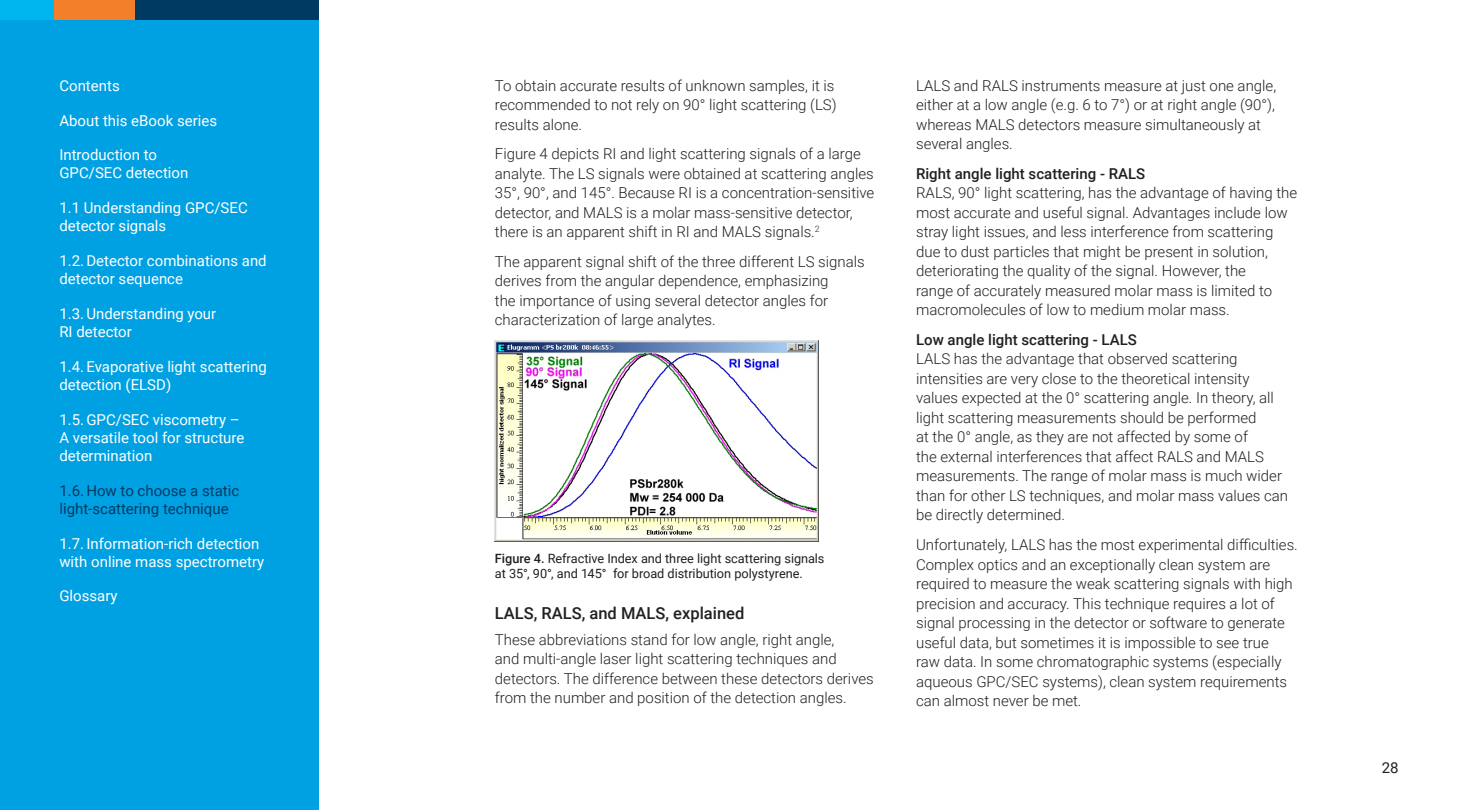
<style>
.page{position:relative;width:1458px;height:810px;background:#fff}
.page>*{position:absolute;margin:0;border:0;box-sizing:border-box;transform-origin:0 0}
.Header_2{font:500 16.5px "Roboto";color:#231f20}
.Body_text{font:300 15px/19.5px "Roboto";color:#231f20}
.Contents{font:15px/18px "Roboto";color:#fff}
.Contents-2{font:15px/18px "Roboto";color:#003a63}
.t1{font:15px "Roboto";color:#231f20}
.t2{font:12.75px/15px "Roboto";letter-spacing:-.005em;color:#231f20}
.s1{font-weight:500}
</style>
<div class="page">
<div style="left:0;top:0;width:319px;height:810px;background:#00a1e3"></div>
<div style="left:0;top:0;width:54px;height:20px;background:#00b6ef"></div>
<div style="left:54px;top:0;width:81px;height:20px;background:#f47f2a"></div>
<div style="left:135px;top:0;width:184px;height:20px;background:#003a63"></div>
<img style="left:495px;top:341px;width:324px;height:200px">
<p class="Contents" style="left:59px;top:76px;width:62px">Contents</p>
<p class="Contents" style="left:59px;top:111px;width:159px">About this eBook series</p>
<p class="Contents" style="left:59px;top:145px;width:131px">Introduction to<br>GPC/SEC detection</p>
<p class="Contents" style="left:59px;top:198px;width:190px">1.1 Understanding GPC/SEC detector signals</p>
<p class="Contents" style="left:59px;top:251px;width:209px">1.2.Detector combinations and detector sequence</p>
<p class="Contents" style="left:59px;top:304px;width:158px">1.3.Understanding your<br>RI detector</p>
<p class="Contents" style="left:59px;top:357px;width:209px">1.4. Evaporative light scattering detection (ELSD)</p>
<p class="Contents" style="left:59px;top:410px;width:187px">1.5.GPC/SEC viscometry –<br>A versatile tool for structure determination</p>
<p class="Contents-2" style="left:59px;top:481px;width:181px">1.6. How to choose a static light‑scattering technique</p>
<p class="Contents" style="left:59px;top:534px;width:206px">1.7. Information-rich detection with online mass spectrometry</p>
<p class="Contents" style="left:59px;top:586px;width:60px">Glossary</p>
<p class="Body_text" style="left:495px;top:75px;width:343px">To obtain accurate results of unknown samples, it is recommended to not rely on 90° light scattering (LS) results alone.</p>
<p class="Body_text" style="left:495px;top:144px;width:381px">Figure 4 depicts RI and light scattering signals of a large analyte. The LS signals were obtained at scattering angles 35°, 90°, and 145°. Because RI is a concentration-sensitive detector, and MALS is a molar mass-sensitive detector, there is an apparent shift in RI and MALS signals.<sup>2</sup></p>
<p class="Body_text" style="left:495px;top:251px;width:371px">The apparent signal shift of the three different LS signals derives from the angular dependence, emphasizing<br>the importance of using several detector angles for characterization of large analytes.</p>
<p class="t2" style="left:495px;top:550px;width:331px"><span class="s1">Figure 4.</span> Refractive Index and three light scattering signals at 35°, 90°, and 145° for broad distribution polystyrene.</p>
<p class="Header_2" style="left:495px;top:601px;width:251px">LALS, RALS, and MALS, explained</p>
<p class="Body_text" style="left:495px;top:629px;width:380px">These abbreviations stand for low angle, right angle,<br>and multi-angle laser light scattering techniques and detectors. The difference between these detectors derives from the number and position of the detection angles.</p>
<p class="Body_text" style="left:916px;top:75px;width:362px">LALS and RALS instruments measure at just one angle, either at a low angle (e.g. 6 to 7°) or at right angle (90°), whereas MALS detectors measure simultaneously at several angles.</p>
<p class="Body_text" style="left:916px;top:163px;width:383px"><span class="s1">Right angle light scattering - RALS<br></span>RALS, 90° light scattering, has the advantage of having the most accurate and useful signal. Advantages include low stray light issues, and less interference from scattering due to dust particles that might be present in solution, deteriorating the quality of the signal. However, the<br>range of accurately measured molar mass is limited to macromolecules of low to medium molar mass.</p>
<p class="Body_text" style="left:916px;top:329px;width:373px"><span class="s1">Low angle light scattering - LALS<br></span>LALS has the advantage that observed scattering intensities are very close to the theoretical intensity values expected at the 0° scattering angle. In theory, all light scattering measurements should be performed<br>at the 0° angle, as they are not affected by some of<br>the external interferences that affect RALS and MALS measurements. The range of molar mass is much wider than for other LS techniques, and molar mass values can be directly determined.</p>
<p class="Body_text" style="left:916px;top:534px;width:383px">Unfortunately, LALS has the most experimental difficulties.<br>Complex optics and an exceptionally clean system are required to measure the weak scattering signals with high precision and accuracy. This technique requires a lot of signal processing in the detector or software to generate useful data, but sometimes it is impossible to see true<br>raw data. In some chromatographic systems (especially aqueous GPC/SEC systems), clean system requirements can almost never be met.</p>
<p class="t1" style="left:1382px;top:757px;width:18px">28</p>
</div>
